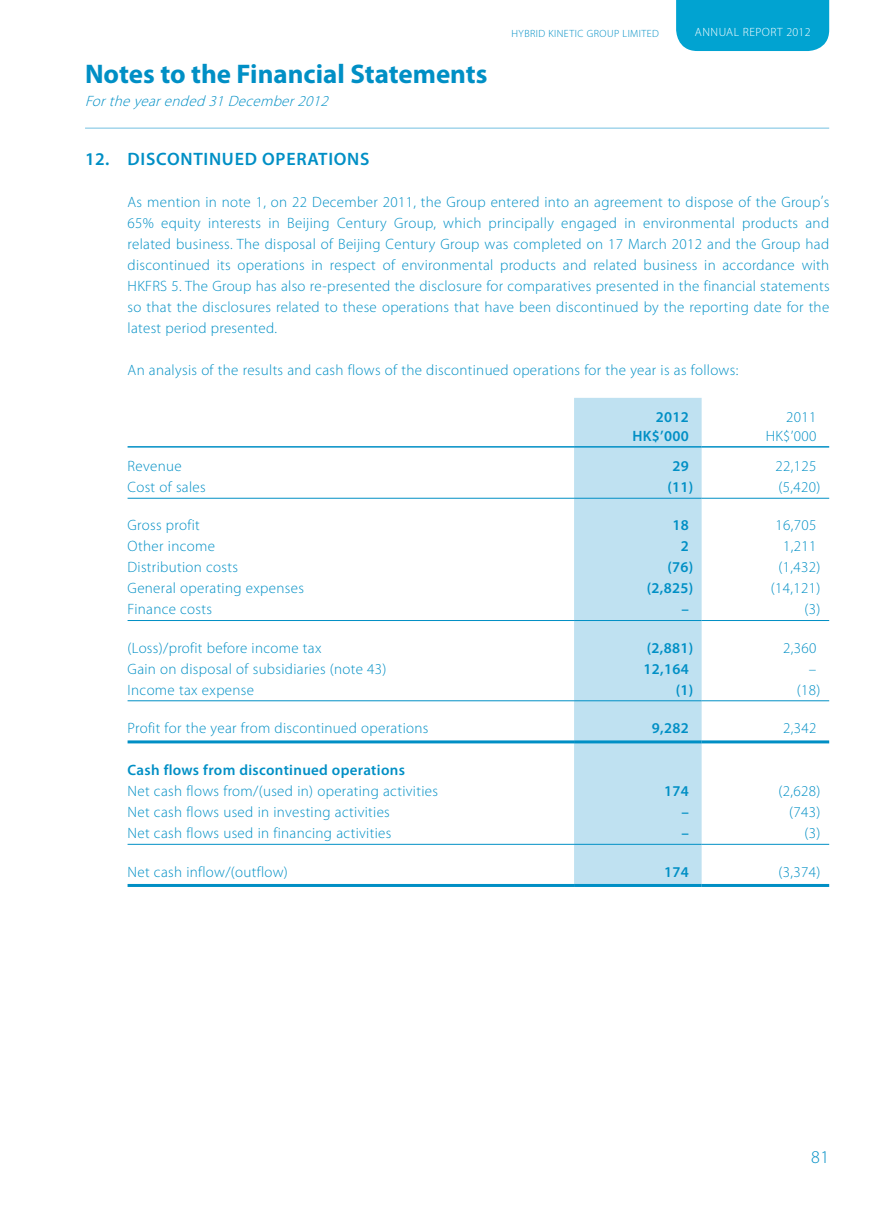
<style>
.page{position:relative;width:893px;height:1212px;background:#fff}
.page>*{position:absolute;margin:0;border:0;box-sizing:border-box;transform-origin:0 0}
.t1{font:700 27px "Myriad Pro";color:#008fc5}
.Heading_1{font:600 18px "Myriad Pro";letter-spacing:.04em;color:#008fc5}
.t2{font:300 18px "Myriad Pro";color:#008fc5}
.Body_Text{font:300 15px/21px "Myriad Pro";letter-spacing:.02em;color:#008fc5;text-align:justify}
.Body_Text-2{font:600 15px "Myriad Pro";letter-spacing:.02em;color:#008fc5}
.t3{font:italic 300 15px "Myriad Pro";color:#008fc5}
.t4{font:300 12px "Myriad Pro";letter-spacing:.04em;color:#fff}
.t5{font:300 10.5px "Myriad Pro";letter-spacing:.04em;color:#008fc5}
</style>
<div class="page">
<div style="left:676px;top:0;width:153px;height:51px;background:#01a3d1"></div>
<hr style="left:85px;top:128px;width:744px;height:1px;background:#83c7e5">
<div style="left:574px;top:398px;width:128px;height:486px;background:#bfe1f1"></div>
<hr style="left:128px;top:446px;width:446px;height:2px;background:#008fc5">
<hr style="left:574px;top:446px;width:128px;height:2px;background:#008fc5">
<hr style="left:702px;top:446px;width:127px;height:2px;background:#008fc5">
<hr style="left:128px;top:498px;width:446px;height:1px;background:#008fc5">
<hr style="left:574px;top:498px;width:128px;height:1px;background:#008fc5">
<hr style="left:702px;top:498px;width:127px;height:1px;background:#008fc5">
<hr style="left:128px;top:620px;width:446px;height:1px;background:#008fc5">
<hr style="left:574px;top:620px;width:128px;height:1px;background:#008fc5">
<hr style="left:702px;top:620px;width:127px;height:1px;background:#008fc5">
<hr style="left:128px;top:700px;width:446px;height:1px;background:#008fc5">
<hr style="left:574px;top:700px;width:128px;height:1px;background:#008fc5">
<hr style="left:702px;top:700px;width:127px;height:1px;background:#008fc5">
<hr style="left:128px;top:740px;width:446px;height:3px;background:#008fc5">
<hr style="left:574px;top:740px;width:128px;height:3px;background:#008fc5">
<hr style="left:702px;top:740px;width:127px;height:3px;background:#008fc5">
<hr style="left:128px;top:844px;width:446px;height:1px;background:#008fc5">
<hr style="left:574px;top:844px;width:128px;height:1px;background:#008fc5">
<hr style="left:702px;top:844px;width:127px;height:1px;background:#008fc5">
<hr style="left:128px;top:884px;width:446px;height:3px;background:#008fc5">
<hr style="left:574px;top:884px;width:128px;height:3px;background:#008fc5">
<hr style="left:702px;top:884px;width:127px;height:3px;background:#008fc5">
<h1 class="t1" style="left:85px;top:57px;width:404px">Notes to the Financial Statements</h1>
<p class="t3" style="left:85px;top:92px;width:249px">For the year ended 31 December 2012</p>
<p class="t5" style="left:512px;top:27px;width:149px">HYBRID KINETIC GROUP LIMITED</p>
<p class="t4" style="left:695px;top:25px;width:117px">ANNUAL REPORT 2012</p>
<p class="Heading_1" style="left:85px;top:147px;width:286px">12. DISCONTINUED OPERATIONS</p>
<p class="Body_Text" style="left:128px;top:191px;width:704px">As mention in note 1, on 22 December 2011, the Group entered into an agreement to dispose of the Group’s 65% equity interests in Beijing Century Group, which principally engaged in environmental products and related business. The disposal of Beijing Century Group was completed on 17 March 2012 and the Group had discontinued its operations in respect of environmental products and related business in accordance with HKFRS 5. The Group has also re-presented the disclosure for comparatives presented in the financial statements so that the disclosures related to these operations that have been discontinued by the reporting date for the latest period presented.</p>
<p class="Body_Text" style="left:128px;top:359px;width:612px">An analysis of the results and cash flows of the discontinued operations for the year is as follows:</p>
<p class="Body_Text-2" style="left:656px;top:407px;width:35px">2012</p>
<p class="Body_Text" style="left:786px;top:406px;width:32px">2011</p>
<p class="Body_Text-2" style="left:632px;top:427px;width:58px">HK$’000</p>
<p class="Body_Text" style="left:766px;top:426px;width:52px">HK$’000</p>
<p class="Body_Text" style="left:128px;top:456px;width:56px">Revenue</p>
<p class="Body_Text-2" style="left:672px;top:457px;width:18px">29</p>
<p class="Body_Text" style="left:776px;top:456px;width:42px">22,125</p>
<p class="Body_Text" style="left:128px;top:477px;width:80px">Cost of sales</p>
<p class="Body_Text-2" style="left:667px;top:478px;width:28px">(11)</p>
<p class="Body_Text" style="left:779px;top:477px;width:43px">(5,420)</p>
<p class="Body_Text" style="left:128px;top:515px;width:74px">Gross profit</p>
<p class="Body_Text-2" style="left:672px;top:516px;width:18px">18</p>
<p class="Body_Text" style="left:776px;top:515px;width:42px">16,705</p>
<p class="Body_Text" style="left:128px;top:536px;width:89px">Other income</p>
<p class="Body_Text-2" style="left:681px;top:537px;width:10px">2</p>
<p class="Body_Text" style="left:783px;top:536px;width:35px">1,211</p>
<p class="Body_Text" style="left:128px;top:557px;width:112px">Distribution costs</p>
<p class="Body_Text-2" style="left:667px;top:558px;width:28px">(76)</p>
<p class="Body_Text" style="left:779px;top:557px;width:43px">(1,432)</p>
<p class="Body_Text" style="left:128px;top:578px;width:178px">General operating expenses</p>
<p class="Body_Text-2" style="left:647px;top:579px;width:48px">(2,825)</p>
<p class="Body_Text" style="left:771px;top:578px;width:51px">(14,121)</p>
<p class="Body_Text" style="left:128px;top:599px;width:86px">Finance costs</p>
<p class="Body_Text-2" style="left:681px;top:600px;width:9px">–</p>
<p class="Body_Text" style="left:804px;top:599px;width:17px">(3)</p>
<p class="Body_Text" style="left:128px;top:637px;width:195px">(Loss)/profit before income tax</p>
<p class="Body_Text-2" style="left:647px;top:638px;width:48px">(2,881)</p>
<p class="Body_Text" style="left:783px;top:637px;width:35px">2,360</p>
<p class="Body_Text" style="left:128px;top:658px;width:260px">Gain on disposal of subsidiaries (note 43)</p>
<p class="Body_Text-2" style="left:644px;top:659px;width:47px">12,164</p>
<p class="Body_Text" style="left:809px;top:658px;width:9px">–</p>
<p class="Body_Text" style="left:128px;top:679px;width:128px">Income tax expense</p>
<p class="Body_Text-2" style="left:676px;top:680px;width:19px">(1)</p>
<p class="Body_Text" style="left:797px;top:679px;width:25px">(18)</p>
<p class="Body_Text" style="left:128px;top:717px;width:302px">Profit for the year from discontinued operations</p>
<p class="Body_Text-2" style="left:652px;top:718px;width:38px">9,282</p>
<p class="Body_Text" style="left:783px;top:717px;width:35px">2,342</p>
<p class="Body_Text-2" style="left:128px;top:761px;width:279px">Cash flows from discontinued operations</p>
<p class="Body_Text" style="left:128px;top:781px;width:312px">Net cash flows from/(used in) operating activities</p>
<p class="Body_Text-2" style="left:664px;top:782px;width:26px">174</p>
<p class="Body_Text" style="left:779px;top:781px;width:43px">(2,628)</p>
<p class="Body_Text" style="left:128px;top:802px;width:264px">Net cash flows used in investing activities</p>
<p class="Body_Text-2" style="left:681px;top:803px;width:9px">–</p>
<p class="Body_Text" style="left:789px;top:802px;width:33px">(743)</p>
<p class="Body_Text" style="left:128px;top:823px;width:265px">Net cash flows used in financing activities</p>
<p class="Body_Text-2" style="left:681px;top:824px;width:9px">–</p>
<p class="Body_Text" style="left:804px;top:823px;width:17px">(3)</p>
<p class="Body_Text" style="left:128px;top:861px;width:162px">Net cash inflow/(outflow)</p>
<p class="Body_Text-2" style="left:664px;top:862px;width:26px">174</p>
<p class="Body_Text" style="left:779px;top:861px;width:43px">(3,374)</p>
<p class="t2" style="left:811px;top:1146px;width:19px">81</p>
</div>
